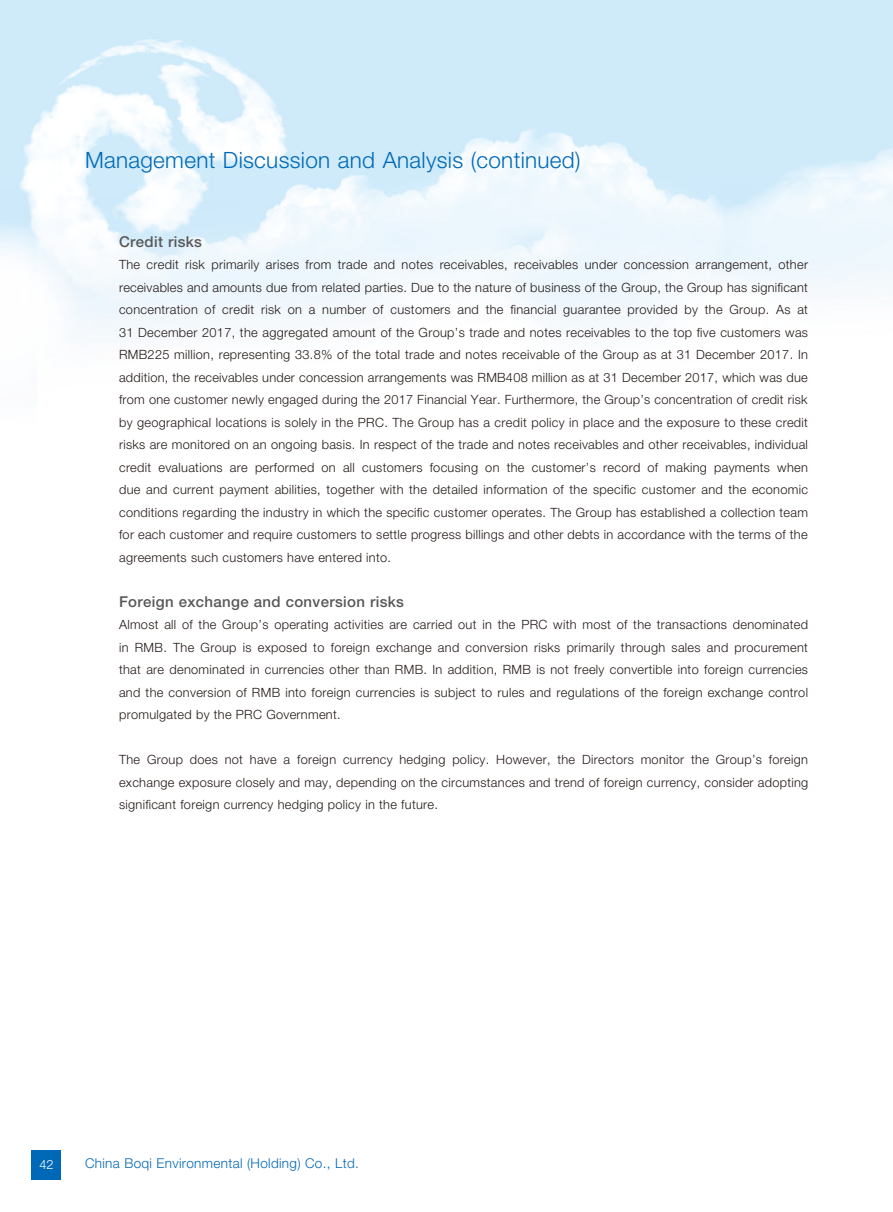
<style>
.page{position:relative;width:893px;height:1212px;background:#fff}
.page>*{position:absolute;margin:0;border:0;box-sizing:border-box;transform-origin:0 0}
.t1{font:300 22.5px "Helvetica Neue";letter-spacing:.015em;color:#0069b7}
.t2{font:500 15px "Helvetica Neue";letter-spacing:.025em;color:#595857}
.t3{font:300 13.5px "Helvetica Neue";letter-spacing:.025em;color:#0069b7}
.t4{font:300 12.75px/22.5px "Helvetica Neue";letter-spacing:.025em;color:#231916;text-align:justify}
.t5{font:300 12.75px "Helvetica Neue";color:#fff}
</style>
<div class="page">
<img style="left:0;top:0;width:893px;height:335px">
<div style="left:32px;top:1150px;width:29px;height:29px;background:#0069b7"></div>
<h1 class="t1" style="left:85px;top:146px;width:497px">Management Discussion and Analysis (continued)</h1>
<p class="t2" style="left:119px;top:232px;width:84px">Credit risks</p>
<p class="t4" style="left:119px;top:253px;width:690px">The credit risk primarily arises from trade and notes receivables, receivables under concession arrangement, other receivables and amounts due from related parties. Due to the nature of business of the Group, the Group has significant concentration of credit risk on a number of customers and the financial guarantee provided by the Group. As at 31 December 2017, the aggregated amount of the Group’s trade and notes receivables to the top five customers was RMB225 million, representing 33.8% of the total trade and notes receivable of the Group as at 31 December 2017. In addition, the receivables under concession arrangements was RMB408 million as at 31 December 2017, which was due from one customer newly engaged during the 2017 Financial Year. Furthermore, the Group’s concentration of credit risk by geographical locations is solely in the PRC. The Group has a credit policy in place and the exposure to these credit risks are monitored on an ongoing basis. In respect of the trade and notes receivables and other receivables, individual credit evaluations are performed on all customers focusing on the customer’s record of making payments when due and current payment abilities, together with the detailed information of the specific customer and the economic conditions regarding the industry in which the specific customer operates. The Group has established a collection team for each customer and require customers to settle progress billings and other debts in accordance with the terms of the agreements such customers have entered into.</p>
<p class="t2" style="left:119px;top:592px;width:286px">Foreign exchange and conversion risks</p>
<p class="t4" style="left:119px;top:613px;width:690px">Almost all of the Group’s operating activities are carried out in the PRC with most of the transactions denominated in RMB. The Group is exposed to foreign exchange and conversion risks primarily through sales and procurement that are denominated in currencies other than RMB. In addition, RMB is not freely convertible into foreign currencies and the conversion of RMB into foreign currencies is subject to rules and regulations of the foreign exchange control promulgated by the PRC Government.</p>
<p class="t4" style="left:119px;top:748px;width:691px">The Group does not have a foreign currency hedging policy. However, the Directors monitor the Group’s foreign exchange exposure closely and may, depending on the circumstances and trend of foreign currency, consider adopting significant foreign currency hedging policy in the future.</p>
<p class="t5" style="left:39px;top:1156px;width:16px">42</p>
<p class="t3" style="left:85px;top:1155px;width:275px">China Boqi Environmental (Holding) Co., Ltd.</p>
</div>
